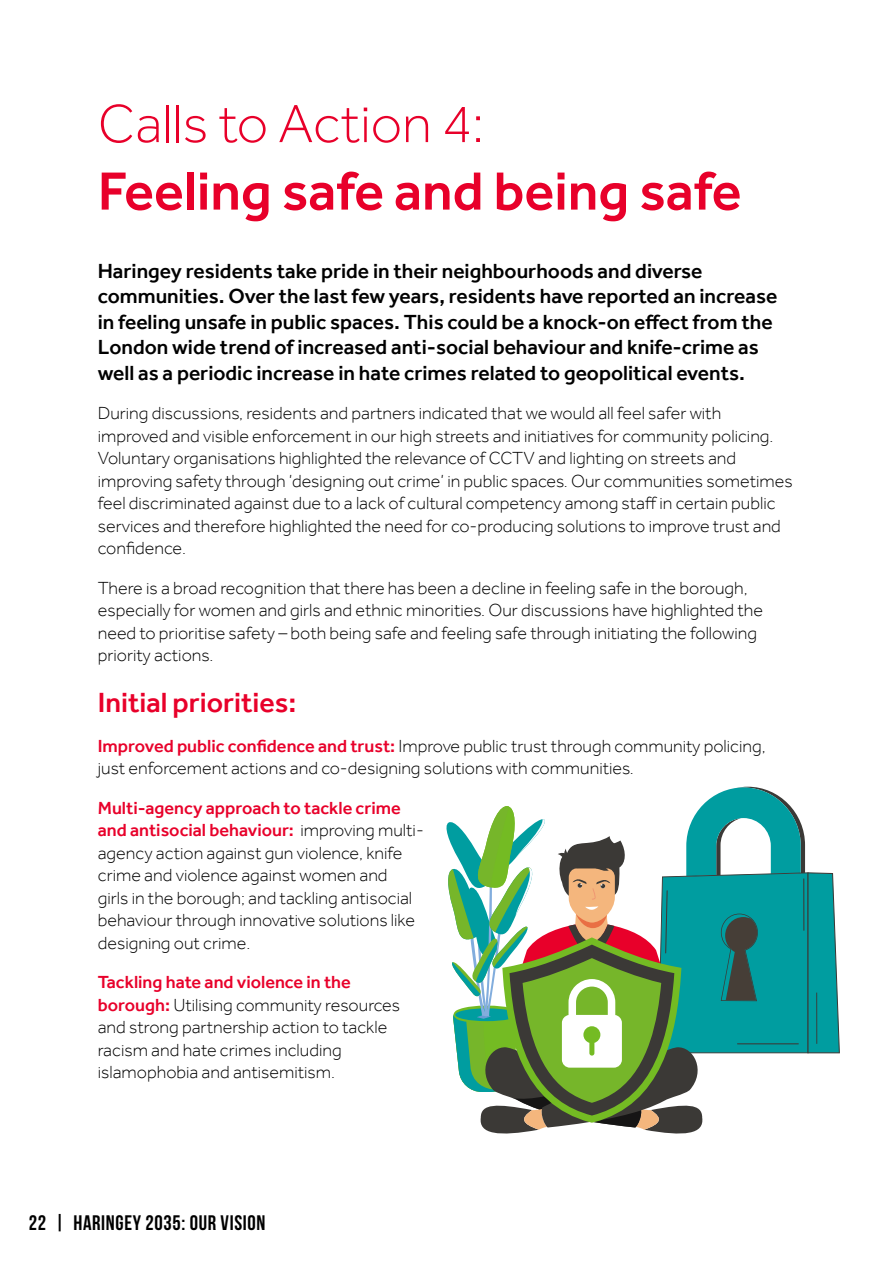
<style>
.page{position:relative;width:893px;height:1263px;background:#fff}
.page>*{position:absolute;margin:0;border:0;box-sizing:border-box;transform-origin:0 0}
.t1{font:500 55.5px "Effra";color:#e8002a}
.t2{font:300 55.5px "Effra";color:#e8002a}
.t3{font:500 28.5px "Effra";color:#e8002a}
.t4{font:500 21px/25.5px "Effra";color:#000}
.t5{font:21px "Bebas Neue";letter-spacing:.03em;color:#000}
.t6{font:300 18px/22.5px "Effra";color:#000}
.s1{font-weight:500;color:#e8002a}
</style>
<div class="page">
<svg style="left:446px;top:787px;width:394px;height:346px"></svg>
<p class="t2" style="left:98px;top:92px;width:388px">Calls to Action 4:</p>
<h1 class="t1" style="left:98px;top:158px;width:645px">Feeling safe and being safe</h1>
<p class="t4" style="left:98px;top:258px;width:681px">Haringey residents take pride in their neighbourhoods and diverse communities. Over the last few years, residents have reported an increase</p>
<p class="t4" style="left:98px;top:309px;width:676px">in feeling unsafe in public spaces. This could be a knock-on effect from the</p>
<p class="t4" style="left:98px;top:334px;width:662px">London wide trend of increased anti-social behaviour and knife-crime as well as a periodic increase in hate crimes related to geopolitical events.</p>
<p class="t6" style="left:98px;top:402px;width:696px">During discussions, residents and partners indicated that we would all feel safer with improved and visible enforcement in our high streets and initiatives for community policing.<br>Voluntary organisations highlighted the relevance of CCTV and lighting on streets and improving safety through ’designing out crime’ in public spaces. Our communities sometimes</p>
<p class="t6" style="left:98px;top:492px;width:679px">feel discriminated against due to a lack of cultural competency among staff in certain public</p>
<p class="t6" style="left:98px;top:514px;width:685px">services and therefore highlighted the need for co-producing solutions to improve trust and</p>
<p class="t6" style="left:98px;top:537px;width:90px">confidence.</p>
<p class="t6" style="left:98px;top:576px;width:667px">There is a broad recognition that there has been a decline in feeling safe in the borough, especially for women and girls and ethnic minorities. Our discussions have highlighted the need to prioritise safety – both being safe and feeling safe through initiating the following priority actions.</p>
<h2 class="t3" style="left:98px;top:686px;width:200px">Initial priorities:</h2>
<p class="t6" style="left:98px;top:735px;width:669px"><span class="s1">Improved public confidence and trust:</span> Improve public trust through community policing, just enforcement actions and co-designing solutions with communities.</p>
<p class="t6" style="left:98px;top:797px;width:328px"><span class="s1">Multi-agency approach to tackle crime and antisocial behaviour:</span> improving multi&shy;agency action against gun violence, knife crime and violence against women and<br>girls in the borough; and tackling antisocial behaviour through innovative solutions like designing out crime.</p>
<p class="t6" style="left:98px;top:971px;width:304px"><span class="s1">Tackling hate and violence in the borough:</span> Utilising community resources and strong partnership action to tackle racism and hate crimes including islamophobia and antisemitism.</p>
<p class="t5" style="left:29px;top:1211px;width:238px">22 | HARINGEY 2035: OUR VISION</p>
</div>
